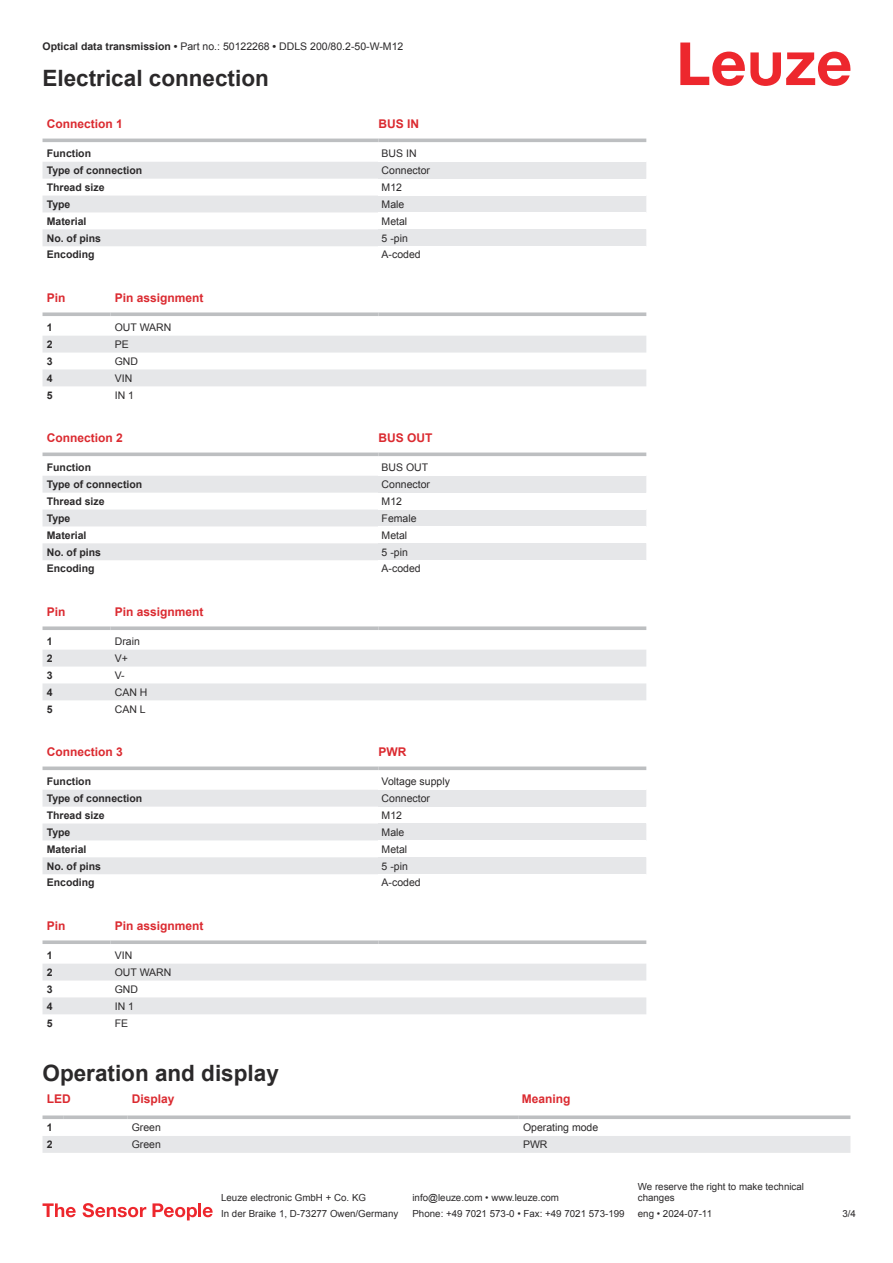
<style>
.page{position:relative;width:893px;height:1263px;background:#fff}
.page>*{position:absolute;margin:0;border:0;box-sizing:border-box;transform-origin:0 0}
.t1{font:700 22.5px "Arial";color:#2b292a}
.t2{font:700 12px "Arial";color:#db2a30}
.t3{font:10.5px "Arial";color:#2b292a}
.t4{font:700 10.5px "Arial";color:#2b292a}
.t5{font:9.75px/11.7px "Arial";color:#2b292a}
.s1{font-weight:700}
</style>
<div class="page">
<svg style="left:680px;top:43px;width:170px;height:43px"></svg>
<svg style="left:43px;top:138px;width:603px;height:1px"></svg>
<svg style="left:43px;top:162px;width:335px;height:84px;fill:#e6e7e9"></svg>
<hr style="left:43px;top:139px;width:335px;height:3px;background:#bdbfc1">
<hr style="left:378px;top:139px;width:268px;height:3px;background:#bdbfc1">
<div style="left:378px;top:162px;width:268px;height:17px;background:#e6e7e9"></div>
<div style="left:378px;top:196px;width:268px;height:16px;background:#e6e7e9"></div>
<div style="left:378px;top:229px;width:268px;height:17px;background:#e6e7e9"></div>
<svg style="left:43px;top:336px;width:603px;height:50px"></svg>
<svg style="left:43px;top:312px;width:68px;height:4px"></svg>
<svg style="left:111px;top:312px;width:267px;height:4px"></svg>
<svg style="left:378px;top:312px;width:268px;height:4px"></svg>
<svg style="left:43px;top:476px;width:335px;height:84px;fill:#e6e7e9"></svg>
<svg style="left:43px;top:452px;width:335px;height:4px"></svg>
<svg style="left:378px;top:452px;width:268px;height:4px"></svg>
<div style="left:378px;top:476px;width:268px;height:17px;background:#e6e7e9"></div>
<div style="left:378px;top:509px;width:268px;height:17px;background:#e6e7e9"></div>
<div style="left:378px;top:543px;width:268px;height:17px;background:#e6e7e9"></div>
<svg style="left:43px;top:650px;width:603px;height:50px"></svg>
<svg style="left:43px;top:626px;width:68px;height:4px"></svg>
<svg style="left:111px;top:626px;width:267px;height:4px"></svg>
<svg style="left:378px;top:626px;width:268px;height:4px"></svg>
<svg style="left:43px;top:790px;width:335px;height:84px;fill:#e6e7e9"></svg>
<svg style="left:43px;top:766px;width:335px;height:4px"></svg>
<svg style="left:378px;top:766px;width:268px;height:4px"></svg>
<div style="left:378px;top:790px;width:268px;height:17px;background:#e6e7e9"></div>
<div style="left:378px;top:823px;width:268px;height:17px;background:#e6e7e9"></div>
<div style="left:378px;top:857px;width:268px;height:17px;background:#e6e7e9"></div>
<svg style="left:43px;top:964px;width:603px;height:50px"></svg>
<svg style="left:43px;top:940px;width:68px;height:4px"></svg>
<svg style="left:111px;top:940px;width:267px;height:4px"></svg>
<svg style="left:378px;top:940px;width:268px;height:4px"></svg>
<div style="left:43px;top:1136px;width:807px;height:17px;background:#e6e7e9"></div>
<svg style="left:43px;top:1115px;width:21px;height:4px"></svg>
<svg style="left:64px;top:1115px;width:64px;height:4px"></svg>
<svg style="left:128px;top:1115px;width:391px;height:4px;background:#c5c6c8"></svg>
<svg style="left:519px;top:1115px;width:331px;height:4px"></svg>
<svg style="left:43px;top:1203px;width:33px;height:14px"></svg>
<svg style="left:83px;top:1203px;width:63px;height:14px"></svg>
<svg style="left:153px;top:1203px;width:44px;height:17px"></svg>
<hr style="left:198px;top:1203px;width:3px;height:14px;background:#ed272d">
<svg style="left:203px;top:1207px;width:10px;height:10px"></svg>
<p class="t3" style="left:43px;top:43px;width:362px"><span class="s1">Optical data transmission •</span> Part no.: 50122268 <span class="s1">•</span> DDLS 200/80.2-50-W-M12</p>
<h1 class="t1" style="left:43px;top:70px;width:228px">Electrical connection</h1>
<p class="t2" style="left:47px;top:119px;width:78px">Connection 1</p>
<p class="t2" style="left:378px;top:119px;width:42px">BUS IN</p>
<p class="t4" style="left:47px;top:149px;width:46px">Function</p>
<p class="t3" style="left:382px;top:149px;width:37px">BUS IN</p>
<p class="t4" style="left:47px;top:166px;width:97px">Type of connection</p>
<p class="t3" style="left:382px;top:166px;width:50px">Connector</p>
<p class="t4" style="left:47px;top:183px;width:59px">Thread size</p>
<p class="t3" style="left:382px;top:183px;width:22px">M12</p>
<p class="t4" style="left:47px;top:200px;width:25px">Type</p>
<p class="t3" style="left:382px;top:200px;width:24px">Male</p>
<p class="t4" style="left:47px;top:217px;width:41px">Material</p>
<p class="t3" style="left:382px;top:217px;width:27px">Metal</p>
<p class="t4" style="left:47px;top:234px;width:56px">No. of pins</p>
<p class="t3" style="left:382px;top:234px;width:28px">5 -pin</p>
<p class="t4" style="left:47px;top:251px;width:49px">Encoding</p>
<p class="t3" style="left:382px;top:251px;width:41px">A-coded</p>
<p class="t2" style="left:47px;top:293px;width:20px">Pin</p>
<p class="t2" style="left:115px;top:293px;width:90px">Pin assignment</p>
<p class="t4" style="left:47px;top:323px;width:7px">1</p>
<p class="t3" style="left:115px;top:323px;width:58px">OUT WARN</p>
<p class="t4" style="left:47px;top:340px;width:7px">2</p>
<p class="t3" style="left:115px;top:340px;width:16px">PE</p>
<p class="t4" style="left:47px;top:357px;width:7px">3</p>
<p class="t3" style="left:115px;top:357px;width:25px">GND</p>
<p class="t4" style="left:47px;top:374px;width:7px">4</p>
<p class="t3" style="left:115px;top:374px;width:19px">VIN</p>
<p class="t4" style="left:47px;top:391px;width:7px">5</p>
<p class="t3" style="left:115px;top:391px;width:21px">IN 1</p>
<p class="t2" style="left:47px;top:433px;width:78px">Connection 2</p>
<p class="t2" style="left:378px;top:433px;width:55px">BUS OUT</p>
<p class="t4" style="left:47px;top:463px;width:46px">Function</p>
<p class="t3" style="left:382px;top:463px;width:48px">BUS OUT</p>
<p class="t4" style="left:47px;top:480px;width:97px">Type of connection</p>
<p class="t3" style="left:382px;top:480px;width:50px">Connector</p>
<p class="t4" style="left:47px;top:497px;width:59px">Thread size</p>
<p class="t3" style="left:382px;top:497px;width:22px">M12</p>
<p class="t4" style="left:47px;top:514px;width:25px">Type</p>
<p class="t3" style="left:382px;top:514px;width:37px">Female</p>
<p class="t4" style="left:47px;top:531px;width:41px">Material</p>
<p class="t3" style="left:382px;top:531px;width:27px">Metal</p>
<p class="t4" style="left:47px;top:548px;width:56px">No. of pins</p>
<p class="t3" style="left:382px;top:548px;width:28px">5 -pin</p>
<p class="t4" style="left:47px;top:565px;width:49px">Encoding</p>
<p class="t3" style="left:382px;top:565px;width:41px">A-coded</p>
<p class="t2" style="left:47px;top:607px;width:20px">Pin</p>
<p class="t2" style="left:115px;top:607px;width:90px">Pin assignment</p>
<p class="t4" style="left:47px;top:637px;width:7px">1</p>
<p class="t3" style="left:115px;top:637px;width:27px">Drain</p>
<p class="t4" style="left:47px;top:654px;width:7px">2</p>
<p class="t3" style="left:115px;top:654px;width:15px">V+</p>
<p class="t4" style="left:47px;top:671px;width:7px">3</p>
<p class="t3" style="left:115px;top:671px;width:11px">V-</p>
<p class="t4" style="left:47px;top:688px;width:7px">4</p>
<p class="t3" style="left:115px;top:688px;width:34px">CAN H</p>
<p class="t4" style="left:47px;top:705px;width:7px">5</p>
<p class="t3" style="left:115px;top:705px;width:32px">CAN L</p>
<p class="t2" style="left:47px;top:747px;width:78px">Connection 3</p>
<p class="t2" style="left:378px;top:747px;width:29px">PWR</p>
<p class="t4" style="left:47px;top:777px;width:46px">Function</p>
<p class="t3" style="left:382px;top:777px;width:70px">Voltage supply</p>
<p class="t4" style="left:47px;top:794px;width:97px">Type of connection</p>
<p class="t3" style="left:382px;top:794px;width:50px">Connector</p>
<p class="t4" style="left:47px;top:811px;width:59px">Thread size</p>
<p class="t3" style="left:382px;top:811px;width:22px">M12</p>
<p class="t4" style="left:47px;top:828px;width:25px">Type</p>
<p class="t3" style="left:382px;top:828px;width:24px">Male</p>
<p class="t4" style="left:47px;top:845px;width:41px">Material</p>
<p class="t3" style="left:382px;top:845px;width:27px">Metal</p>
<p class="t4" style="left:47px;top:862px;width:56px">No. of pins</p>
<p class="t3" style="left:382px;top:862px;width:28px">5 -pin</p>
<p class="t4" style="left:47px;top:879px;width:49px">Encoding</p>
<p class="t3" style="left:382px;top:879px;width:41px">A-coded</p>
<p class="t2" style="left:47px;top:921px;width:20px">Pin</p>
<p class="t2" style="left:115px;top:921px;width:90px">Pin assignment</p>
<p class="t4" style="left:47px;top:951px;width:7px">1</p>
<p class="t3" style="left:115px;top:951px;width:19px">VIN</p>
<p class="t4" style="left:47px;top:968px;width:7px">2</p>
<p class="t3" style="left:115px;top:968px;width:58px">OUT WARN</p>
<p class="t4" style="left:47px;top:985px;width:7px">3</p>
<p class="t3" style="left:115px;top:985px;width:25px">GND</p>
<p class="t4" style="left:47px;top:1002px;width:7px">4</p>
<p class="t3" style="left:115px;top:1002px;width:21px">IN 1</p>
<p class="t4" style="left:47px;top:1019px;width:7px">5</p>
<p class="t3" style="left:115px;top:1019px;width:15px">FE</p>
<h1 class="t1" style="left:43px;top:1065px;width:238px">Operation and display</h1>
<p class="t2" style="left:47px;top:1094px;width:25px">LED</p>
<p class="t2" style="left:132px;top:1094px;width:44px">Display</p>
<p class="t2" style="left:522px;top:1094px;width:50px">Meaning</p>
<p class="t4" style="left:47px;top:1123px;width:7px">1</p>
<p class="t3" style="left:132px;top:1123px;width:31px">Green</p>
<p class="t3" style="left:523px;top:1123px;width:77px">Operating mode</p>
<p class="t4" style="left:47px;top:1140px;width:7px">2</p>
<p class="t3" style="left:132px;top:1140px;width:31px">Green</p>
<p class="t3" style="left:523px;top:1140px;width:26px">PWR</p>
<p class="t5" style="left:221px;top:1193px;width:146px">Leuze electronic GmbH + Co. KG</p>
<p class="t5" style="left:412px;top:1193px;width:148px">info@leuze.com • www.leuze.com</p>
<p class="t5" style="left:638px;top:1181px;width:168px">We reserve the right to make technical changes</p>
<p class="t5" style="left:221px;top:1209px;width:179px">In der Braike 1, D-73277 Owen/Germany</p>
<p class="t5" style="left:412px;top:1209px;width:214px">Phone: +49 7021 573-0 • Fax: +49 7021 573-199</p>
<p class="t5" style="left:638px;top:1209px;width:76px">eng • 2024-07-11</p>
<p class="t5" style="left:842px;top:1209px;width:15px">3 /4</p>
</div>
